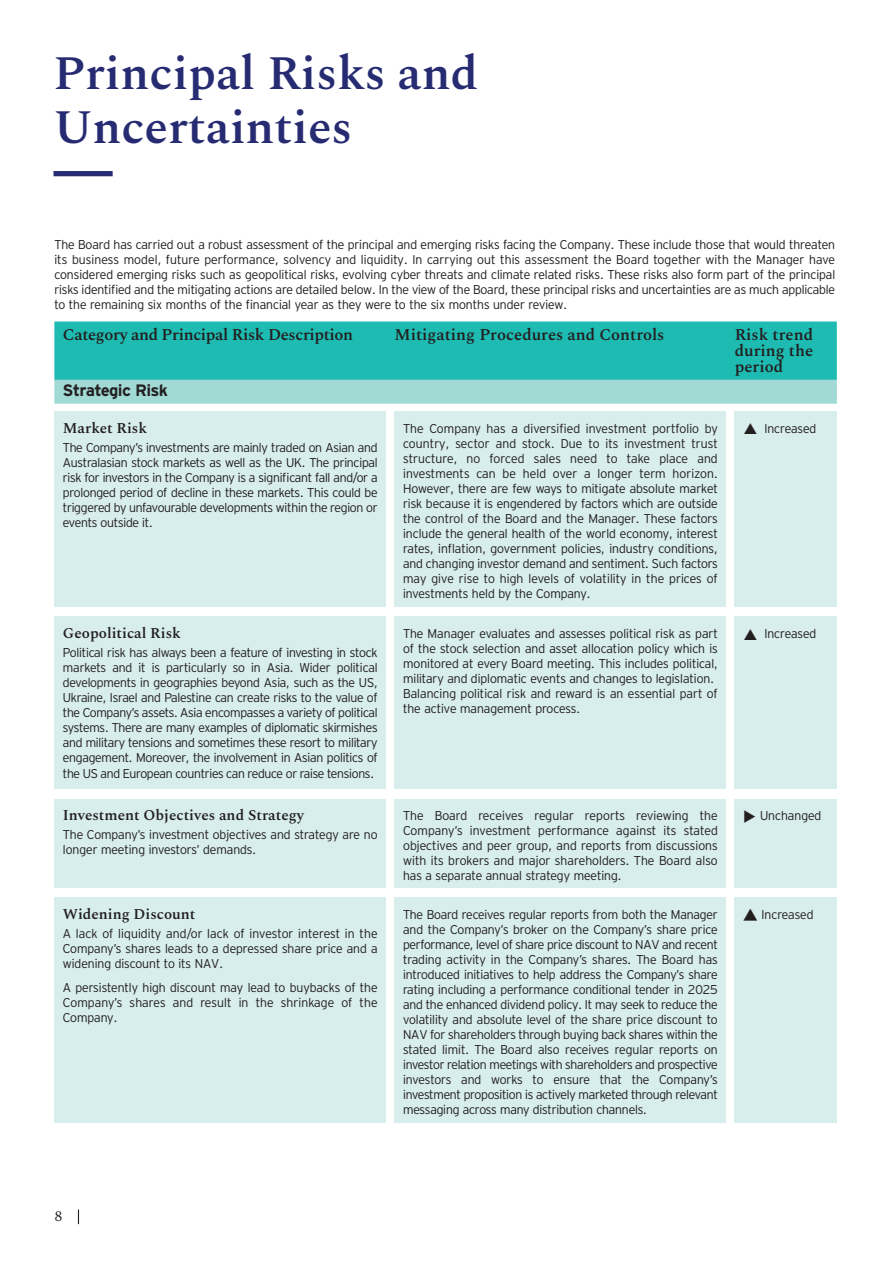
<style>
.page{position:relative;width:892px;height:1265px;background:#fff}
.page>*{position:absolute;margin:0;border:0;box-sizing:border-box;transform-origin:0 0}
.t1{font:600 48px/54px "Spectral";color:#262b72}
.t2{font:600 16.5px/15.8px "Spectral";color:#231f20;text-align:justify}
.t3{font:600 16.5px "Spectral";letter-spacing:-.02em;color:#231f20}
.t4{font:700 16.5px "Invesco Interstate";color:#231f20}
.t5{font:600 15px "Spectral";color:#231f20}
.t6{font:300 15px "Swift Com";color:#231f20}
.t7{font:300 12.75px/15px "Invesco Interstate";color:#231f20;text-align:justify}
.s1{font-family:"STIX General";font-weight:400}
</style>
<div class="page">
<svg style="left:78px;top:1209px;width:1px;height:14px"></svg>
<div style="left:54px;top:171px;width:59px;height:5px;background:#262b72"></div>
<div style="left:54px;top:321px;width:783px;height:59px;background:#1dbbb1"></div>
<div style="left:54px;top:380px;width:783px;height:24px;background:#a1d9d5"></div>
<div style="left:735px;top:411px;width:102px;height:196px;background:#d8eeec"></div>
<div style="left:395px;top:411px;width:331px;height:196px;background:#d8eeec"></div>
<div style="left:54px;top:411px;width:332px;height:196px;background:#d8eeec"></div>
<div style="left:735px;top:617px;width:102px;height:172px;background:#d8eeec"></div>
<div style="left:395px;top:617px;width:331px;height:172px;background:#d8eeec"></div>
<div style="left:54px;top:617px;width:332px;height:172px;background:#d8eeec"></div>
<div style="left:735px;top:798px;width:102px;height:89px;background:#d8eeec"></div>
<div style="left:395px;top:798px;width:331px;height:89px;background:#d8eeec"></div>
<div style="left:54px;top:798px;width:332px;height:89px;background:#d8eeec"></div>
<div style="left:735px;top:897px;width:102px;height:225px;background:#d8eeec"></div>
<div style="left:395px;top:897px;width:331px;height:225px;background:#d8eeec"></div>
<div style="left:54px;top:897px;width:332px;height:225px;background:#d8eeec"></div>
<h1 class="t1" style="left:54px;top:46px;width:426px">Principal Risks and<br>Uncertainties</h1>
<p class="t7" style="left:54px;top:238px;width:782px">The Board has carried out a robust assessment of the principal and emerging risks facing the Company. These include those that would threaten its business model, future performance, solvency and liquidity. In carrying out this assessment the Board together with the Manager have considered emerging risks such as geopolitical risks, evolving cyber threats and climate related risks. These risks also form part of the principal risks identified and the mitigating actions are detailed below. In the view of the Board, these principal risks and uncertainties are as much applicable to the remaining six months of the financial year as they were to the six months under review.</p>
<p class="t3" style="left:63px;top:325px;width:292px">Category and Principal Risk Description</p>
<p class="t2" style="left:395px;top:327px;width:271px">Mitigating Procedures and Controls</p>
<p class="t2" style="left:735px;top:327px;width:80px">Risk trend during the period</p>
<p class="t4" style="left:63px;top:384px;width:106px">Strategic Risk</p>
<p class="t5" style="left:63px;top:418px;width:86px">Market Risk</p>
<p class="t7" style="left:63px;top:441px;width:316px">The Company’s investments are mainly traded on Asian and Australasian stock markets as well as the UK. The principal risk for investors in the Company is a significant fall and/or a prolonged period of decline in these markets. This could be triggered by unfavourable developments within the region or events outside it.</p>
<p class="t5" style="left:63px;top:624px;width:120px">Geopolitical Risk</p>
<p class="t7" style="left:63px;top:646px;width:316px">Political risk has always been a feature of investing in stock markets and it is particularly so in Asia. Wider political developments in geographies beyond Asia, such as the US, Ukraine, Israel and Palestine can create risks to the value of the Company’s assets. Asia encompasses a variety of political systems. There are many examples of diplomatic skirmishes and military tensions and sometimes these resort to military engagement. Moreover, the involvement in Asian politics of the US and European countries can reduce or raise tensions.</p>
<p class="t5" style="left:63px;top:806px;width:243px">Investment Objectives and Strategy</p>
<p class="t7" style="left:63px;top:828px;width:316px">The Company’s investment objectives and strategy are no longer meeting investors’ demands.</p>
<p class="t5" style="left:63px;top:904px;width:134px">Widening Discount</p>
<p class="t7" style="left:63px;top:926px;width:316px">A lack of liquidity and/or lack of investor interest in the Company’s shares leads to a depressed share price and a widening discount to its NAV.</p>
<p class="t7" style="left:63px;top:980px;width:316px">A persistently high discount may lead to buybacks of the Company’s shares and result in the shrinkage of the Company.</p>
<p class="t7" style="left:403px;top:422px;width:316px">The Company has a diversified investment portfolio by</p>
<p class="t7" style="left:764px;top:422px;width:53px">Increased</p>
<p class="t7" style="left:403px;top:437px;width:316px">country, sector and stock. Due to its investment trust structure, no forced sales need to take place and investments can be held over a longer term horizon.<br>However, there are few ways to mitigate absolute market risk because it is engendered by factors which are outside the control of the Board and the Manager. These factors include the general health of the world economy, interest rates, inflation, government policies, industry conditions, and changing investor demand and sentiment. Such factors may give rise to high levels of volatility in the prices of investments held by the Company.</p>
<p class="t7" style="left:403px;top:627px;width:316px">The Manager evaluates and assesses political risk as part</p>
<p class="t7" style="left:764px;top:627px;width:53px">Increased</p>
<p class="t7" style="left:403px;top:642px;width:316px;text-align:left">of the stock selection and asset allocation policy which is monitored at every Board meeting. This includes political, military and diplomatic events and changes to legislation.<br>Balancing political risk and reward is an essential part of the active management process.</p>
<p class="t7" style="left:403px;top:809px;width:316px">The Board receives regular reports reviewing the</p>
<p class="t7" style="left:743px;top:809px;width:80px">◆ Unchanged</p>
<p class="t7" style="left:403px;top:824px;width:316px">Company’s investment performance against its stated objectives and peer group, and reports from discussions with its brokers and major shareholders. The Board also has a separate annual strategy meeting.</p>
<p class="t7" style="left:403px;top:907px;width:316px">The Board receives regular reports from both the Manager</p>
<p class="t7" style="left:743px;top:907px;width:72px"><span class="s1">▲</span> Increased</p>
<p class="t7" style="left:403px;top:922px;width:316px">and the Company’s broker on the Company’s share price performance, level of share price discount to NAV and recent trading activity in the Company’s shares. The Board has introduced initiatives to help address the Company’s share rating including a performance conditional tender in 2025 and the enhanced dividend policy. It may seek to reduce the volatility and absolute level of the share price discount to NAV for shareholders through buying back shares within the stated limit. The Board also receives regular reports on investor relation meetings with shareholders and prospective investors and works to ensure that the Company’s investment proposition is actively marketed through relevant messaging across many distribution channels.</p>
<p class="t6" style="left:54px;top:1206px;width:10px">8</p>
</div>
